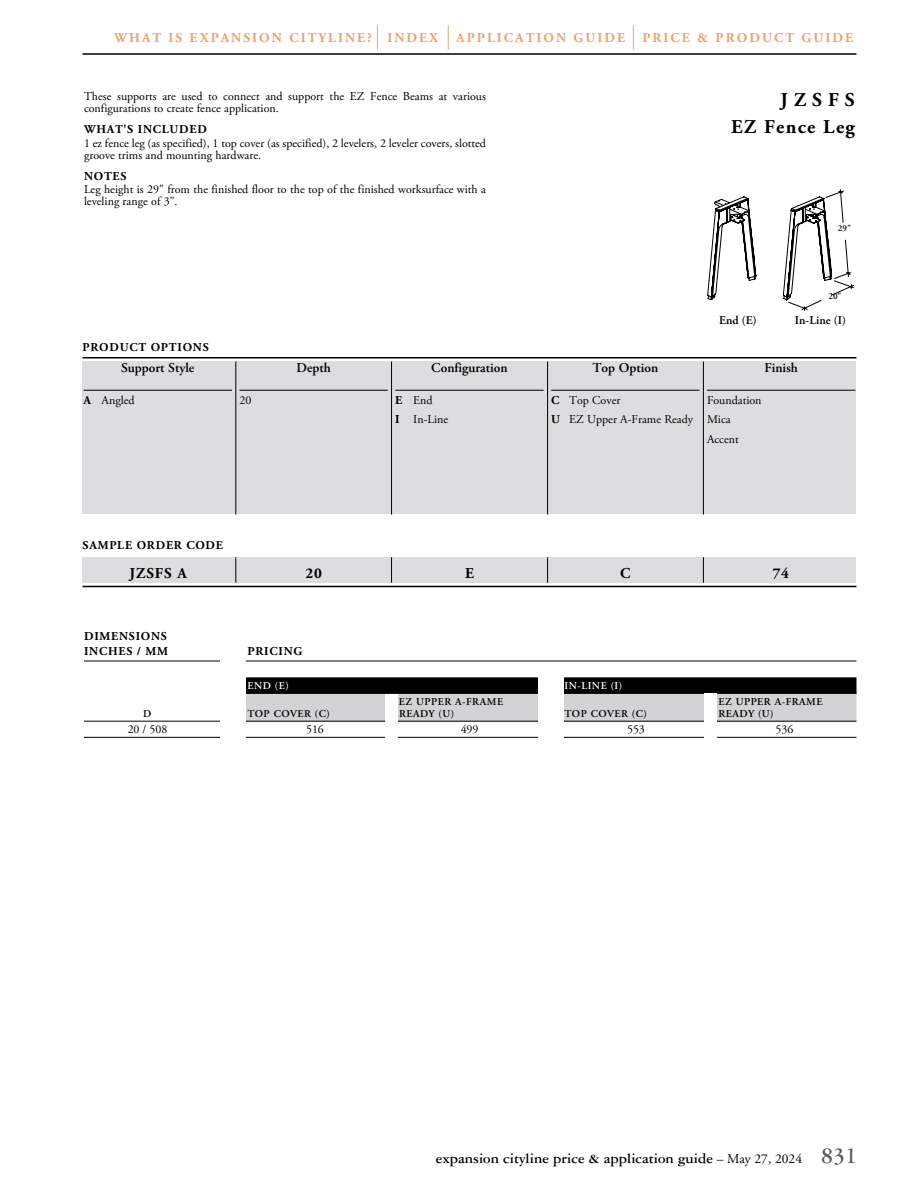
<style>
.page{position:relative;width:918px;height:1188px;background:#fff}
.page>*{position:absolute;margin:0;border:0;box-sizing:border-box;transform-origin:0 0}
.t1{font:700 19.5px/27px "Adobe Garamond Pro";letter-spacing:.07em;color:#000;text-align:right}
.t2{font:700 15px "Garamond Three";color:#000}
.t3{font:700 15px "Adobe Garamond Pro";letter-spacing:.065em;color:#000}
.t4{font:700 13.5px "Adobe Garamond Pro";letter-spacing:.15em;color:#eca36c}
.t5{font:600 13.5px "Adobe Garamond Pro";color:#000}
.t6{font:12px/19.5px "Adobe Garamond Pro";color:#000}
.t7{font:700 12px/15px "Adobe Garamond Pro";letter-spacing:.065em;color:#000}
.t8{font:600 12px "Adobe Garamond Pro";color:#000}
.t9{font:600 10.5px "Adobe Garamond Pro";letter-spacing:.05em;color:#000}
.t10{font:600 10.5px "Adobe Garamond Pro";letter-spacing:.05em;color:#fff}
.t11{font:600 9px "Adobe Garamond Pro";color:#000}
.s1{font-weight:700}
.s2{font-family:"Adobe Garamond Pro";font-weight:400;font-size:13.5px}
.s3{font-size:24px;color:#58595b}
</style>
<div class="page">
<hr style="left:82px;top:53px;width:774px;height:2px;background:#000">
<svg style="left:633px;top:25px;width:1px;height:24px"></svg>
<svg style="left:377px;top:25px;width:1px;height:24px"></svg>
<svg style="left:448px;top:25px;width:1px;height:24px"></svg>
<svg style="left:708px;top:196px;width:49px;height:103px"></svg>
<svg style="left:782px;top:189px;width:72px;height:122px"></svg>
<div style="left:838px;top:224px;width:16px;height:14px;background:#fff"></div>
<div style="left:82px;top:362px;width:774px;height:152px;background:#dcddde"></div>
<hr style="left:84px;top:390px;width:148px;height:1px;background:#000">
<hr style="left:239px;top:390px;width:149px;height:1px;background:#000">
<hr style="left:395px;top:390px;width:149px;height:1px;background:#000">
<hr style="left:551px;top:390px;width:149px;height:1px;background:#000">
<hr style="left:707px;top:390px;width:148px;height:1px;background:#000">
<hr style="left:82px;top:357px;width:774px;height:1px;background:#000">
<hr style="left:82px;top:586px;width:774px;height:1px;background:#000">
<div style="left:82px;top:557px;width:774px;height:26px;background:#dcddde"></div>
<hr style="left:236px;top:361px;width:1px;height:153px;background:#000">
<svg style="left:236px;top:557px;width:1px;height:26px"></svg>
<hr style="left:391px;top:361px;width:1px;height:153px;background:#000">
<svg style="left:391px;top:557px;width:1px;height:26px"></svg>
<hr style="left:547px;top:361px;width:1px;height:153px;background:#000">
<svg style="left:547px;top:557px;width:1px;height:26px"></svg>
<hr style="left:703px;top:361px;width:1px;height:153px;background:#000">
<svg style="left:703px;top:557px;width:1px;height:26px"></svg>
<hr style="left:84px;top:661px;width:772px;height:1px;background:#000">
<div style="left:246px;top:677px;width:610px;height:17px;background:#000"></div>
<div style="left:246px;top:694px;width:610px;height:28px;background:#d1d3d4"></div>
<hr style="left:84px;top:721px;width:772px;height:1px;background:#000">
<hr style="left:84px;top:737px;width:772px;height:1px;background:#000">
<div style="left:220px;top:630px;width:25px;height:400px;background:#fff"></div>
<div style="left:538px;top:667px;width:26px;height:368px;background:#fff"></div>
<div style="left:385px;top:694px;width:13px;height:337px;background:#fff"></div>
<div style="left:704px;top:693px;width:13px;height:337px;background:#fff"></div>
<p class="t4" style="left:114px;top:30px;width:326px">WHAT IS EXPANSION CITYLINE? INDEX</p>
<p class="t4" style="left:456px;top:30px;width:170px">APPLICATION GUIDE</p>
<p class="t4" style="left:642px;top:30px;width:212px">PRICE &amp; PRODUCT GUIDE</p>
<p class="t6" style="left:84px;top:91px;width:403px;line-height:12px">These supports are used to connect and support the EZ Fence Beams at various configurations to create fence application.</p>
<p class="t7" style="left:84px;top:122px;width:124px">WHAT'S INCLUDED</p>
<p class="t6" style="left:84px;top:137px;width:404px;line-height:12px">1 ez fence leg (as specified), 1 top cover (as specified), 2 levelers, 2 leveler covers, slotted groove trims and mounting hardware.</p>
<p class="t7" style="left:84px;top:169px;width:44px">NOTES</p>
<p class="t6" style="left:84px;top:184px;width:404px;line-height:12px">Leg height is 29" from the finished floor to the top of the finished worksurface with a leveling range of 3".</p>
<h1 class="t1" style="left:731px;top:86px;width:125px">JZSFS<br>EZ Fence Leg</h1>
<p class="t11" style="left:838px;top:223px;width:15px">29"</p>
<p class="t11" style="left:828px;top:291px;width:15px">20"</p>
<p class="t8" style="left:719px;top:314px;width:39px">End (E)</p>
<p class="t8" style="left:795px;top:314px;width:52px">In-Line (I)</p>
<p class="t7" style="left:83px;top:340px;width:128px">PRODUCT OPTIONS</p>
<p class="t5" style="left:121px;top:360px;width:75px">Support Style</p>
<p class="t6" style="left:84px;top:391px;width:52px"><span class="s1">A</span> Angled</p>
<p class="t6" style="left:239px;top:391px;width:13px">20</p>
<p class="t5" style="left:296px;top:360px;width:36px">Depth</p>
<p class="t5" style="left:431px;top:360px;width:78px">Configuration</p>
<p class="t6" style="left:395px;top:391px;width:54px"><span class="s1">E</span> End<br><span class="s1">I</span> In-Line</p>
<p class="t5" style="left:592px;top:360px;width:67px">Top Option</p>
<p class="t6" style="left:551px;top:391px;width:143px"><span class="s1">C</span> Top Cover<br><span class="s1">U</span> EZ Upper A-Frame Ready</p>
<p class="t5" style="left:765px;top:360px;width:35px">Finish</p>
<p class="t6" style="left:707px;top:391px;width:56px">Foundation<br>Mica<br>Accent</p>
<p class="t7" style="left:83px;top:538px;width:142px">SAMPLE ORDER CODE</p>
<p class="t3" style="left:129px;top:564px;width:59px">JZSFS A</p>
<p class="t3" style="left:306px;top:564px;width:18px">20</p>
<p class="t3" style="left:465px;top:564px;width:10px">E</p>
<p class="t3" style="left:620px;top:564px;width:12px">C</p>
<p class="t3" style="left:773px;top:564px;width:18px">74</p>
<p class="t7" style="left:84px;top:629px;width:85px">DIMENSIONS<br>INCHES / MM</p>
<p class="t7" style="left:247px;top:644px;width:56px">PRICING</p>
<p class="t10" style="left:248px;top:680px;width:43px">END (E)</p>
<p class="t10" style="left:565px;top:680px;width:59px">IN-LINE (I)</p>
<p class="t9" style="left:399px;top:696px;width:106px">EZ UPPER A-FRAME</p>
<p class="t9" style="left:718px;top:696px;width:106px">EZ UPPER A-FRAME</p>
<p class="t9" style="left:143px;top:707px;width:10px">D</p>
<p class="t9" style="left:248px;top:707px;width:84px">TOP COVER (C)</p>
<p class="t9" style="left:399px;top:707px;width:57px">READY (U)</p>
<p class="t9" style="left:565px;top:707px;width:84px">TOP COVER (C)</p>
<p class="t9" style="left:719px;top:707px;width:57px">READY (U)</p>
<p class="t6" style="left:128px;top:720px;width:41px">20 / 508</p>
<p class="t6" style="left:306px;top:720px;width:19px">516</p>
<p class="t6" style="left:461px;top:720px;width:19px">499</p>
<p class="t6" style="left:627px;top:720px;width:19px">553</p>
<p class="t6" style="left:776px;top:720px;width:19px">536</p>
<p class="t2" style="left:436px;top:1150px;width:423px">expansion cityline price &amp; application guide <span class="s2">– May 27, 2024</span> <span class="s3">831</span></p>
</div>
